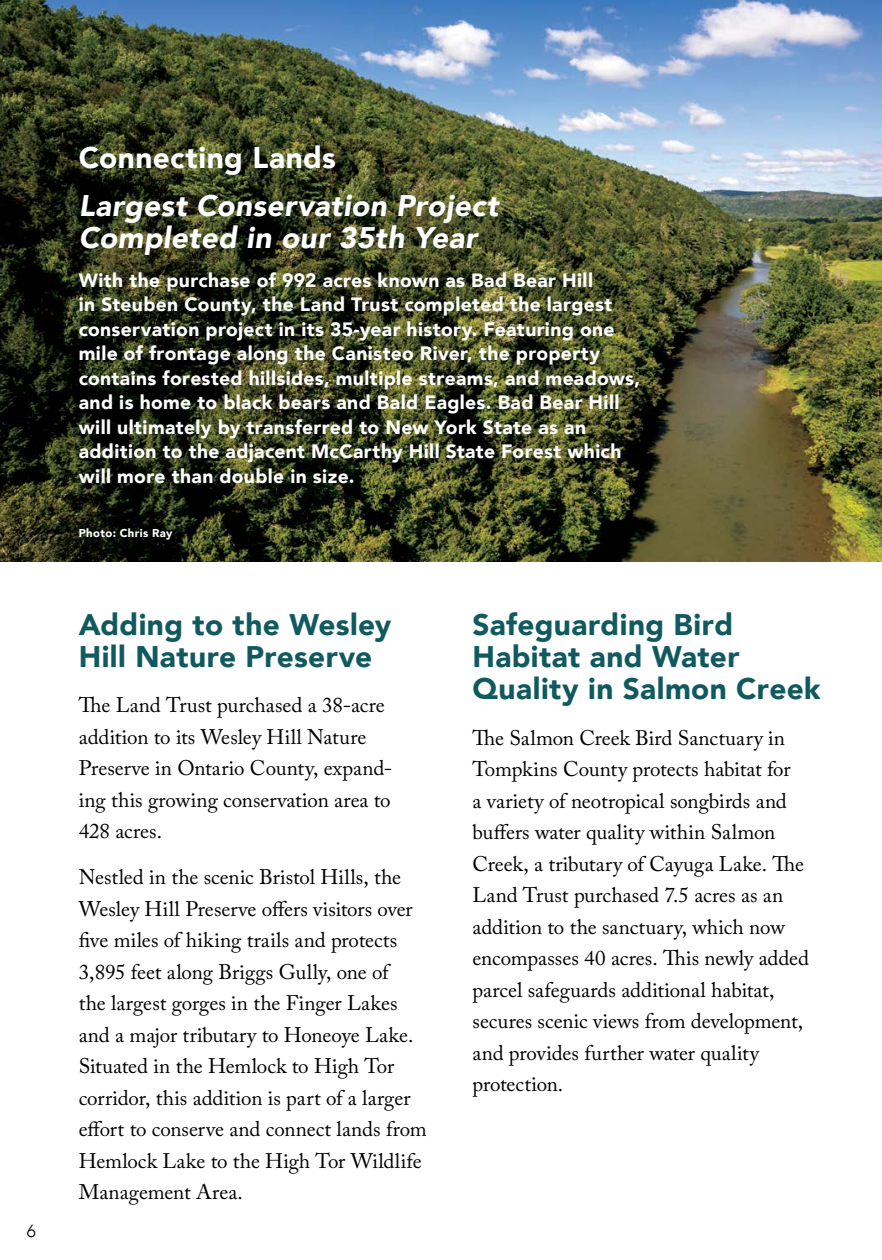
<style>
.page{position:relative;width:882px;height:1260px;background:#fff}
.page>*{position:absolute;margin:0;border:0;box-sizing:border-box;transform-origin:0 0}
.t1{font:900 29.75px/32px "Avenir";letter-spacing:.015em;color:#105a5f}
.t2{font:italic 900 29.75px/32px "Avenir";letter-spacing:.01em;color:#fff}
.t3{font:900 29.75px "Avenir";letter-spacing:.015em;color:#fff}
.t4{font:21px/31.5px "Adobe Caslon Pro";color:#000}
.t5{font:900 19.25px/24.5px "Avenir";letter-spacing:.02em;color:#fff}
.t6{font:300 17.5px "Avenir";color:#000}
.t7{font:900 11.38px "Avenir";letter-spacing:.035em;color:#fff}
</style>
<div class="page">
<img style="left:0;top:0;width:882px;height:562px">
<p class="t6" style="left:27px;top:1221px;width:11px">6</p>
<h1 class="t3" style="left:79px;top:132px;width:259px">Connecting Lands</h1>
<h1 class="t2" style="left:79px;top:189px;width:421px">Largest Conservation Project<br>Completed in our 35th Year</h1>
<p class="t5" style="left:79px;top:267px;width:563px">With the purchase of 992 acres known as Bad Bear Hill<br>in Steuben County, the Land Trust completed the largest conservation project in its 35-year history. Featuring one mile of frontage along the Canisteo River, the property contains forested hillsides, multiple streams, and meadows, and is home to black bears and Bald Eagles. Bad Bear Hill will ultimately by transferred to New York State as an addition to the adjacent McCarthy Hill State Forest which will more than double in size.</p>
<p class="t7" style="left:79px;top:523px;width:95px">Photo: Chris Ray</p>
<h1 class="t1" style="left:79px;top:608px;width:314px">Adding to the Wesley<br>Hill Nature Preserve</h1>
<p class="t4" style="left:79px;top:690px;width:315px">The Land Trust purchased a 38-acre addition to its Wesley Hill Nature<br>Preserve in Ontario County, expand&shy;ing this growing conservation area to<br>428 acres.</p>
<p class="t4" style="left:79px;top:861px;width:350px">Nestled in the scenic Bristol Hills, the Wesley Hill Preserve offers visitors over five miles of hiking trails and protects 3,895 feet along Briggs Gully, one of<br>the largest gorges in the Finger Lakes and a major tributary to Honeoye Lake.<br>Situated in the Hemlock to High Tor corridor, this addition is part of a larger effort to conserve and connect lands from Hemlock Lake to the High Tor Wildlife Management Area.</p>
<h1 class="t1" style="left:472px;top:608px;width:350px">Safeguarding Bird<br>Habitat and Water<br>Quality in Salmon Creek</h1>
<p class="t4" style="left:472px;top:722px;width:338px">The Salmon Creek Bird Sanctuary in Tompkins County protects habitat for<br>a variety of neotropical songbirds and buffers water quality within Salmon Creek, a tributary of Cayuga Lake. The Land Trust purchased 7.5 acres as an addition to the sanctuary, which now encompasses 40 acres. This newly added parcel safeguards additional habitat, secures scenic views from development, and provides further water quality protection.</p>
</div>
